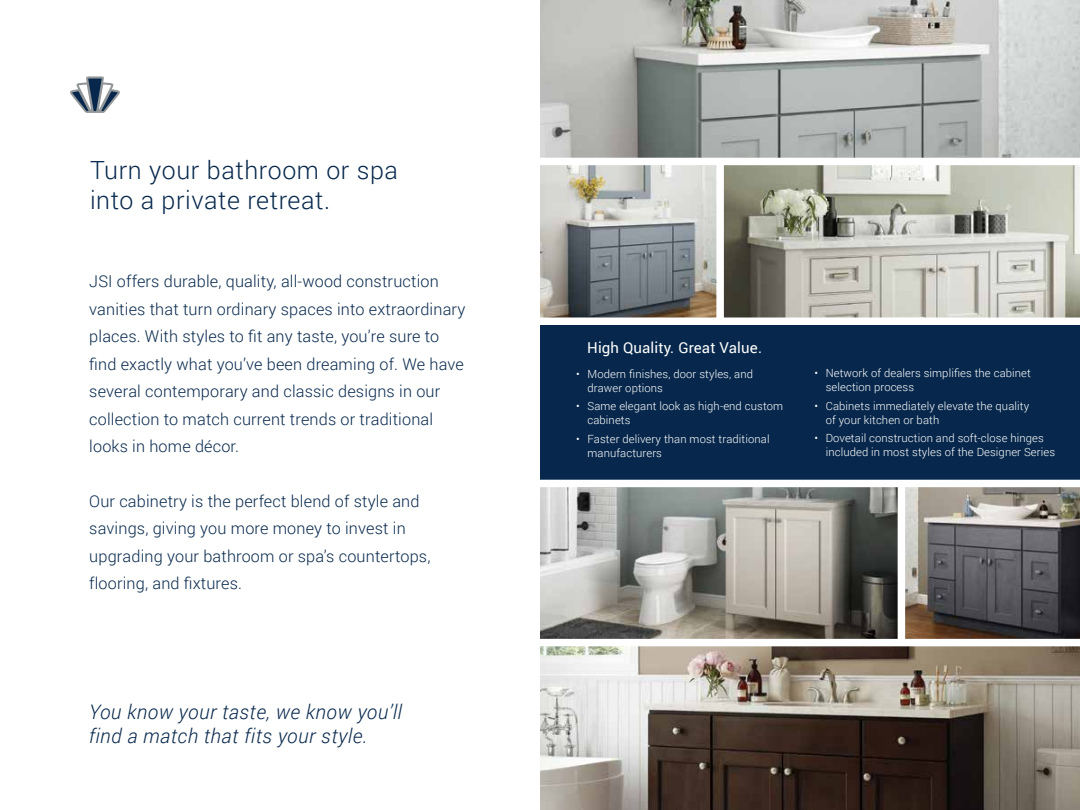
<style>
.page{position:relative;width:1080px;height:810px;background:#fff}
.page>*{position:absolute;margin:0;border:0;box-sizing:border-box;transform-origin:0 0}
.t1{font:300 25px/30px "Roboto";letter-spacing:.025em;color:#07284c}
.t2{font:italic 300 20px/23.8px "Roboto";letter-spacing:.025em;color:#07284c}
.t3{font:300 16.25px/27.5px "Roboto";letter-spacing:.01em;color:#07284c}
.t4{font:15px "Roboto";letter-spacing:.01em;color:#fff}
.t5{font:300 11.25px/13.8px "Roboto";letter-spacing:.01em;color:#fff}
</style>
<div class="page">
<svg style="left:70px;top:76px;width:50px;height:37px"></svg>
<img style="left:540px;top:0;width:540px;height:158px">
<img style="left:540px;top:165px;width:176px;height:153px">
<img style="left:724px;top:165px;width:356px;height:153px">
<div style="left:540px;top:324px;width:540px;height:160px;background:#07284c"></div>
<img style="left:540px;top:487px;width:358px;height:152px">
<img style="left:905px;top:487px;width:175px;height:152px">
<img style="left:540px;top:646px;width:540px;height:164px">
<div style="left:530px;top:318px;width:550px;height:7px;background:#fff"></div>
<div style="left:530px;top:480px;width:550px;height:7px;background:#fff"></div>
<h1 class="t1" style="left:90px;top:155px;width:310px">Turn your bathroom or spa into a private retreat.</h1>
<p class="t3" style="left:89px;top:267px;width:378px">JSI offers durable, quality, all-wood construction vanities that turn ordinary spaces into extraordinary places. With styles to fit any taste, you’re sure to find exactly what you’ve been dreaming of. We have several contemporary and classic designs in our collection to match current trends or traditional looks in home décor.</p>
<p class="t3" style="left:89px;top:487px;width:343px">Our cabinetry is the perfect blend of style and savings, giving you more money to invest in upgrading your bathroom or spa’s countertops, flooring, and fixtures.</p>
<p class="t2" style="left:89px;top:700px;width:315px">You know your taste, we know you’ll find a match that fits your style.</p>
<p class="t4" style="left:587px;top:337px;width:176px">High Quality. Great Value.</p>
<p class="t5" style="left:588px;top:367px;width:167px;text-indent:-11px">• Modern finishes, door styles, and drawer options</p>
<p class="t5" style="left:588px;top:399px;width:197px;text-indent:-11px">• Same elegant look as high-end custom cabinets</p>
<p class="t5" style="left:588px;top:432px;width:184px;text-indent:-11px">• Faster delivery than most traditional manufacturers</p>
<p class="t5" style="left:826px;top:366px;width:207px;text-indent:-11px">• Network of dealers simplifies the cabinet selection process</p>
<p class="t5" style="left:826px;top:399px;width:205px;text-indent:-11px">• Cabinets immediately elevate the quality of your kitchen or bath</p>
<p class="t5" style="left:826px;top:431px;width:231px;text-indent:-11px">• Dovetail construction and soft-close hinges included in most styles of the Designer Series</p>
</div>
